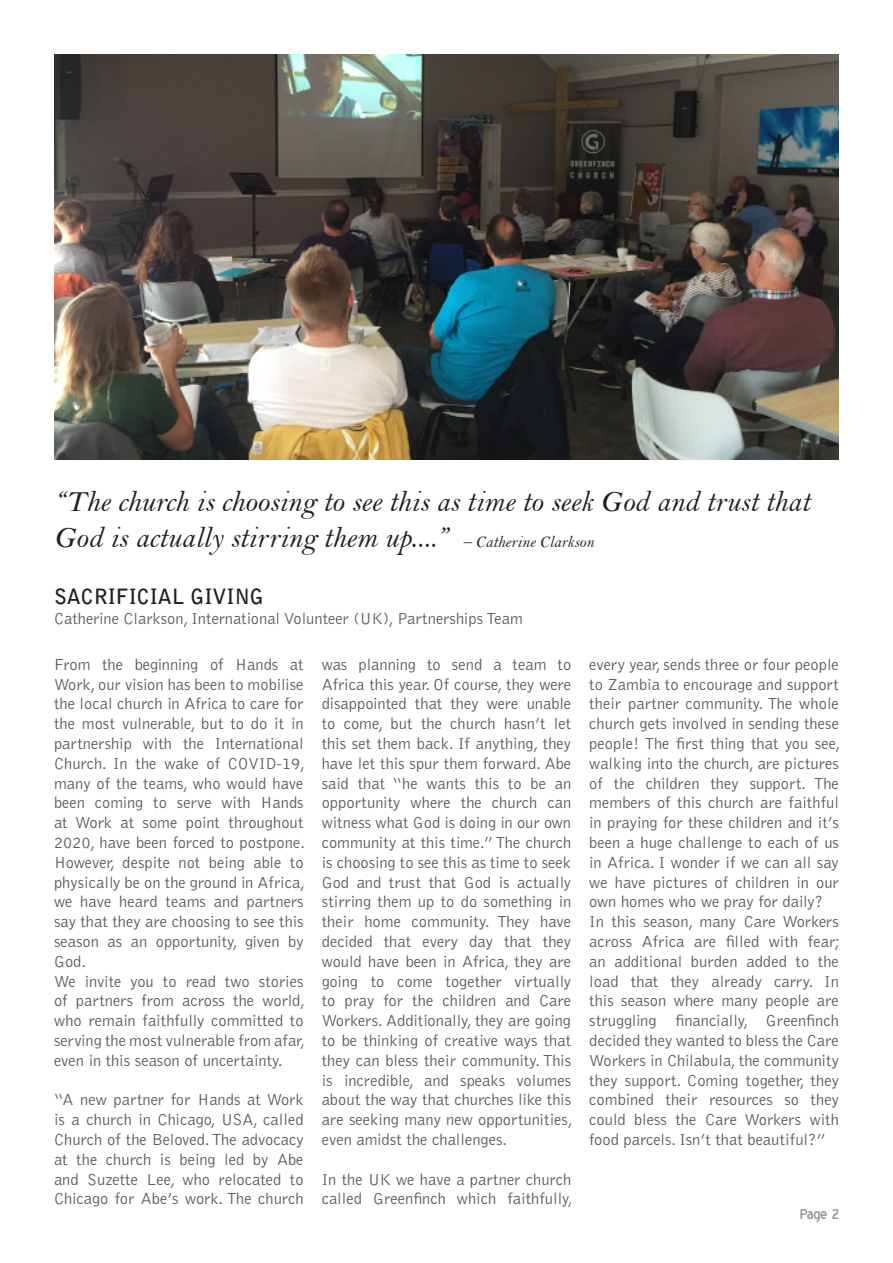
<style>
.page{position:relative;width:893px;height:1263px;background:#fff}
.page>*{position:absolute;margin:0;border:0;box-sizing:border-box;transform-origin:0 0}
.t1{font:30px/36px "Bell MT Italic";color:#231f20}
.t2{font:700 21px "Bell Gothic Std";color:#231f20}
.t3{font:18px "Blue Highway";color:#939598}
.t4{font:300 16.5px/19.8px "Bell Gothic Std";color:#57585a;text-align:justify}
.s1{font-size:16.5px}
</style>
<div class="page">
<img style="left:54px;top:54px;width:785px;height:405px">
<p class="t1" style="left:54px;top:483px;width:757px">“The church is choosing to see this as time to seek God and trust that<br>God is actually stirring them up....” <span class="s1">– Catherine Clarkson</span></p>
<p class="t2" style="left:54px;top:584px;width:211px">SACRIFICIAL GIVING</p>
<p class="t4" style="left:54px;top:609px;width:470px">Catherine Clarkson, International Volunteer (UK), Partnerships Team</p>
<p class="t4" style="left:54px;top:655px;width:252px">From the beginning of Hands at Work, our vision has been to mobilise the local church in Africa to care for the most vulnerable, but to do it in partnership with the International Church. In the wake of COVID-19, many of the teams, who would have been coming to serve with Hands at Work at some point throughout 2020, have been forced to postpone.<br>However, despite not being able to physically be on the ground in Africa, we have heard teams and partners say that they are choosing to see this season as an opportunity, given by God.</p>
<p class="t4" style="left:54px;top:972px;width:252px">We invite you to read two stories of partners from across the world, who remain faithfully committed to serving the most vulnerable from afar, even in this season of uncertainty.</p>
<p class="t4" style="left:54px;top:1090px;width:251px">“A new partner for Hands at Work is a church in Chicago, USA, called Church of the Beloved. The advocacy at the church is being led by Abe and Suzette Lee, who relocated to Chicago for Abe’s work. The church</p>
<p class="t4" style="left:322px;top:655px;width:252px">was planning to send a team to Africa this year. Of course, they were disappointed that they were unable to come, but the church hasn’t let this set them back. If anything, they have let this spur them forward. Abe said that “he wants this to be an opportunity where the church can witness what God is doing in our own community at this time.” The church is choosing to see this as time to seek God and trust that God is actually stirring them up to do something in their home community. They have decided that every day that they would have been in Africa, they are going to come together virtually to pray for the children and Care Workers. Additionally, they are going to be thinking of creative ways that they can bless their community. This is incredible, and speaks volumes about the way that churches like this are seeking many new opportunities, even amidst the challenges.</p>
<p class="t4" style="left:322px;top:1170px;width:252px">In the UK we have a partner church called Greenfinch which faithfully,</p>
<p class="t4" style="left:589px;top:655px;width:252px">every year, sends three or four people to Zambia to encourage and support their partner community. The whole church gets involved in sending these people! The first thing that you see, walking into the church, are pictures of the children they support. The members of this church are faithful in praying for these children and it’s been a huge challenge to each of us in Africa. I wonder if we can all say we have pictures of children in our own homes who we pray for daily?</p>
<p class="t4" style="left:589px;top:912px;width:252px">In this season, many Care Workers across Africa are filled with fear; an additional burden added to the load that they already carry. In this season where many people are struggling financially, Greenfinch decided they wanted to bless the Care Workers in Chilabula, the community they support. Coming together, they combined their resources so they could bless the Care Workers with food parcels. Isn’t that beautiful?”</p>
<p class="t3" style="left:800px;top:1207px;width:41px">Page 2</p>
</div>
